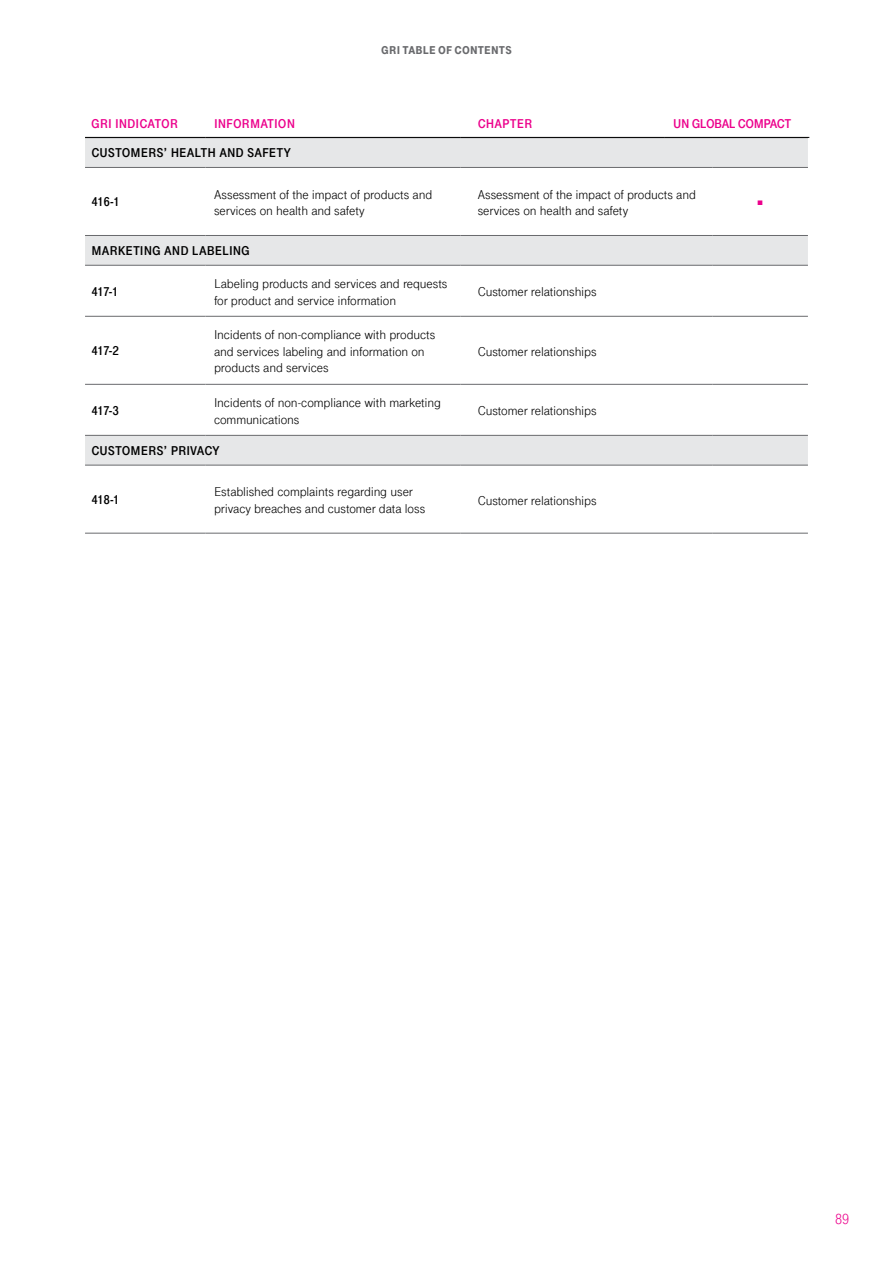
<style>
.page{position:relative;width:893px;height:1263px;background:#fff}
.page>*{position:absolute;margin:0;border:0;box-sizing:border-box;transform-origin:0 0}
.t1{font:24px "Tele Grotesk Next";color:#ec008c}
.t2{font:15px "Tele Grotesk Nor Regular";color:#ec008c}
.t3{font:13.5px/16.5px "Tele Grotesk Next";letter-spacing:-.01em;color:#000}
.t4{font:700 13.5px "Tele Grotesk Next";color:#000}
.t5{font:700 13.5px "Tele Grotesk Next";letter-spacing:-.005em;color:#ec008c}
.t6{font:700 13.5px "Tele Grotesk Next";letter-spacing:-.04em;color:#ec008c}
.t7{font:900 12px "Tele Grotesk Next";letter-spacing:.015em;color:#696a6d}
</style>
<div class="page">
<svg style="left:85px;top:138px;width:723px;height:327px"></svg>
<hr style="left:85px;top:167px;width:121px;height:1px;background:#696a6d">
<hr style="left:206px;top:167px;width:255px;height:1px;background:#696a6d">
<hr style="left:461px;top:167px;width:251px;height:1px;background:#696a6d">
<hr style="left:712px;top:167px;width:96px;height:1px;background:#696a6d">
<hr style="left:85px;top:235px;width:121px;height:1px;background:#696a6d">
<hr style="left:206px;top:235px;width:255px;height:1px;background:#696a6d">
<hr style="left:461px;top:235px;width:251px;height:1px;background:#696a6d">
<hr style="left:712px;top:235px;width:96px;height:1px;background:#696a6d">
<hr style="left:85px;top:265px;width:121px;height:1px;background:#696a6d">
<hr style="left:206px;top:265px;width:255px;height:1px;background:#696a6d">
<hr style="left:461px;top:265px;width:251px;height:1px;background:#696a6d">
<hr style="left:712px;top:265px;width:96px;height:1px;background:#696a6d">
<hr style="left:85px;top:316px;width:121px;height:1px;background:#696a6d">
<hr style="left:206px;top:316px;width:255px;height:1px;background:#696a6d">
<hr style="left:461px;top:316px;width:251px;height:1px;background:#696a6d">
<hr style="left:712px;top:316px;width:96px;height:1px;background:#696a6d">
<hr style="left:85px;top:384px;width:121px;height:1px;background:#696a6d">
<hr style="left:206px;top:384px;width:255px;height:1px;background:#696a6d">
<hr style="left:461px;top:384px;width:251px;height:1px;background:#696a6d">
<hr style="left:712px;top:384px;width:96px;height:1px;background:#696a6d">
<hr style="left:85px;top:435px;width:121px;height:1px;background:#696a6d">
<hr style="left:206px;top:435px;width:255px;height:1px;background:#696a6d">
<hr style="left:461px;top:435px;width:251px;height:1px;background:#696a6d">
<hr style="left:712px;top:435px;width:96px;height:1px;background:#696a6d">
<hr style="left:85px;top:465px;width:121px;height:1px;background:#696a6d">
<hr style="left:206px;top:465px;width:255px;height:1px;background:#696a6d">
<hr style="left:461px;top:465px;width:251px;height:1px;background:#696a6d">
<hr style="left:712px;top:465px;width:96px;height:1px;background:#696a6d">
<hr style="left:85px;top:533px;width:121px;height:1px;background:#696a6d">
<hr style="left:206px;top:533px;width:255px;height:1px;background:#696a6d">
<hr style="left:461px;top:533px;width:251px;height:1px;background:#696a6d">
<hr style="left:712px;top:533px;width:96px;height:1px;background:#696a6d">
<hr style="left:85px;top:137px;width:121px;height:1px;background:#000">
<hr style="left:206px;top:137px;width:255px;height:1px;background:#000">
<hr style="left:461px;top:137px;width:204px;height:1px;background:#000">
<hr style="left:665px;top:137px;width:144px;height:1px;background:#000">
<p class="t7" style="left:381px;top:43px;width:132px">GRI TABLE OF CONTENTS</p>
<p class="t5" style="left:91px;top:116px;width:89px">GRI INDICATOR</p>
<p class="t5" style="left:214px;top:116px;width:83px">INFORMATION</p>
<p class="t5" style="left:478px;top:116px;width:56px">CHAPTER</p>
<p class="t6" style="left:673px;top:116px;width:120px">UN GLOBAL COMPACT</p>
<p class="t4" style="left:91px;top:145px;width:201px">CUSTOMERS’ HEALTH AND SAFETY</p>
<p class="t4" style="left:91px;top:194px;width:30px">416-1</p>
<p class="t3" style="left:214px;top:186px;width:220px">Assessment of the impact of products and services on health and safety</p>
<p class="t3" style="left:478px;top:186px;width:220px">Assessment of the impact of products and services on health and safety</p>
<h1 class="t1" style="left:756px;top:190px;width:10px">•</h1>
<p class="t4" style="left:91px;top:243px;width:160px">MARKETING AND LABELING</p>
<p class="t4" style="left:91px;top:284px;width:28px">417-1</p>
<p class="t3" style="left:214px;top:276px;width:235px">Labeling products and services and requests for product and service information</p>
<p class="t3" style="left:478px;top:284px;width:121px">Customer relationships</p>
<p class="t4" style="left:91px;top:343px;width:29px">417-2</p>
<p class="t3" style="left:214px;top:327px;width:223px">Incidents of non-compliance with products and services labeling and information on products and services</p>
<p class="t3" style="left:478px;top:343px;width:121px">Customer relationships</p>
<p class="t4" style="left:91px;top:403px;width:29px">417-3</p>
<p class="t3" style="left:214px;top:395px;width:228px">Incidents of non-compliance with marketing communications</p>
<p class="t3" style="left:478px;top:403px;width:121px">Customer relationships</p>
<p class="t4" style="left:91px;top:443px;width:130px">CUSTOMERS’ PRIVACY</p>
<p class="t4" style="left:91px;top:492px;width:30px">418-1</p>
<p class="t3" style="left:214px;top:484px;width:213px">Established complaints regarding user privacy breaches and customer data loss</p>
<p class="t3" style="left:478px;top:492px;width:121px">Customer relationships</p>
<p class="t2" style="left:835px;top:1211px;width:16px">89</p>
</div>
